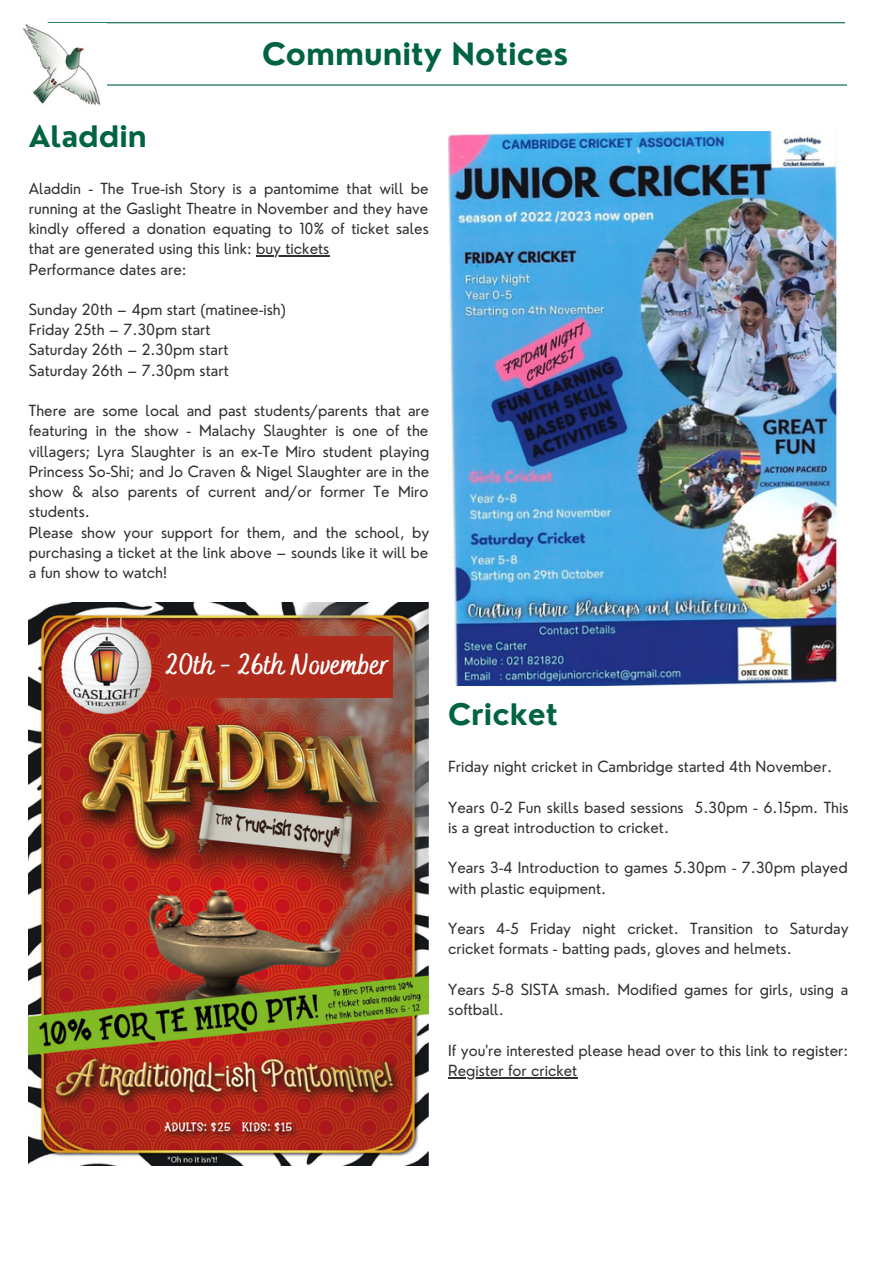
<style>
.page{position:relative;width:893px;height:1264px;background:#fff}
.page>*{position:absolute;margin:0;border:0;box-sizing:border-box;transform-origin:0 0}
.t1{font:700 30px "Bakerie Smooth";color:#fff}
.t2{font:700 30px "Nourd";color:#006344}
.t3{font:700 28.95px "Nourd";color:#006344}
.t4{font:15px/20.2px "Nourd";color:#323232}
</style>
<div class="page">
<hr style="left:48px;top:22px;width:797px;height:1px;background:#006344">
<hr style="left:50px;top:84px;width:796px;height:2px;background:#006344">
<img style="left:23px;top:24px;width:83px;height:81px">
<hr style="left:29px;top:996px;width:400px;height:1px;background:#006344">
<img style="left:29px;top:602px;width:399px;height:563px">
<img style="left:448px;top:132px;width:390px;height:553px">
<div style="left:162px;top:636px;width:231px;height:62px;background:#af2a1b"></div>
<hr style="left:256px;top:255px;width:73px;height:1px;background:#323232">
<hr style="left:448px;top:1076px;width:129px;height:2px;background:#323232">
<h1 class="t2" style="left:262px;top:35px;width:308px">Community Notices</h1>
<h2 class="t3" style="left:29px;top:118px;width:119px">Aladdin</h2>
<p class="t4" style="left:29px;top:178px;width:401px">Aladdin - The True-ish Story is a pantomime that will be running at the Gaslight Theatre in November and they have kindly offered a donation equating to 10% of ticket sales that are generated using this link: buy tickets<br>Performance dates are:</p>
<p class="t4" style="left:29px;top:299px;width:258px">Sunday 20th – 4pm start (matinee-ish)<br>Friday 25th – 7.30pm start<br>Saturday 26th – 2.30pm start<br>Saturday 26th – 7.30pm start</p>
<p class="t4" style="left:29px;top:400px;width:402px">There are some local and past students/parents that are featuring in the show - Malachy Slaughter is one of the villagers; Lyra Slaughter is an ex-Te Miro student playing Princess So-Shi; and Jo Craven &amp; Nigel Slaughter are in the show &amp; also parents of current and/or former Te Miro students.<br>Please show your support for them, and the school, by purchasing a ticket at the link above – sounds like it will be a fun show to watch!</p>
<h1 class="t1" style="left:166px;top:646px;width:225px">20th - 26th November</h1>
<h2 class="t3" style="left:448px;top:696px;width:111px">Cricket</h2>
<p class="t4" style="left:448px;top:756px;width:385px">Friday night cricket in Cambridge started 4th November.</p>
<p class="t4" style="left:448px;top:797px;width:402px">Years 0-2 Fun skills based sessions 5.30pm - 6.15pm. This is a great introduction to cricket.</p>
<p class="t4" style="left:448px;top:857px;width:401px">Years 3-4 Introduction to games 5.30pm - 7.30pm played with plastic equipment.</p>
<p class="t4" style="left:448px;top:918px;width:402px">Years 4-5 Friday night cricket. Transition to Saturday cricket formats - batting pads, gloves and helmets.</p>
<p class="t4" style="left:448px;top:979px;width:401px">Years 5-8 SISTA smash. Modified games for girls, using a softball.</p>
<p class="t4" style="left:448px;top:1039px;width:401px">If you're interested please head over to this link to register:<br>Register for cricket</p>
</div>
